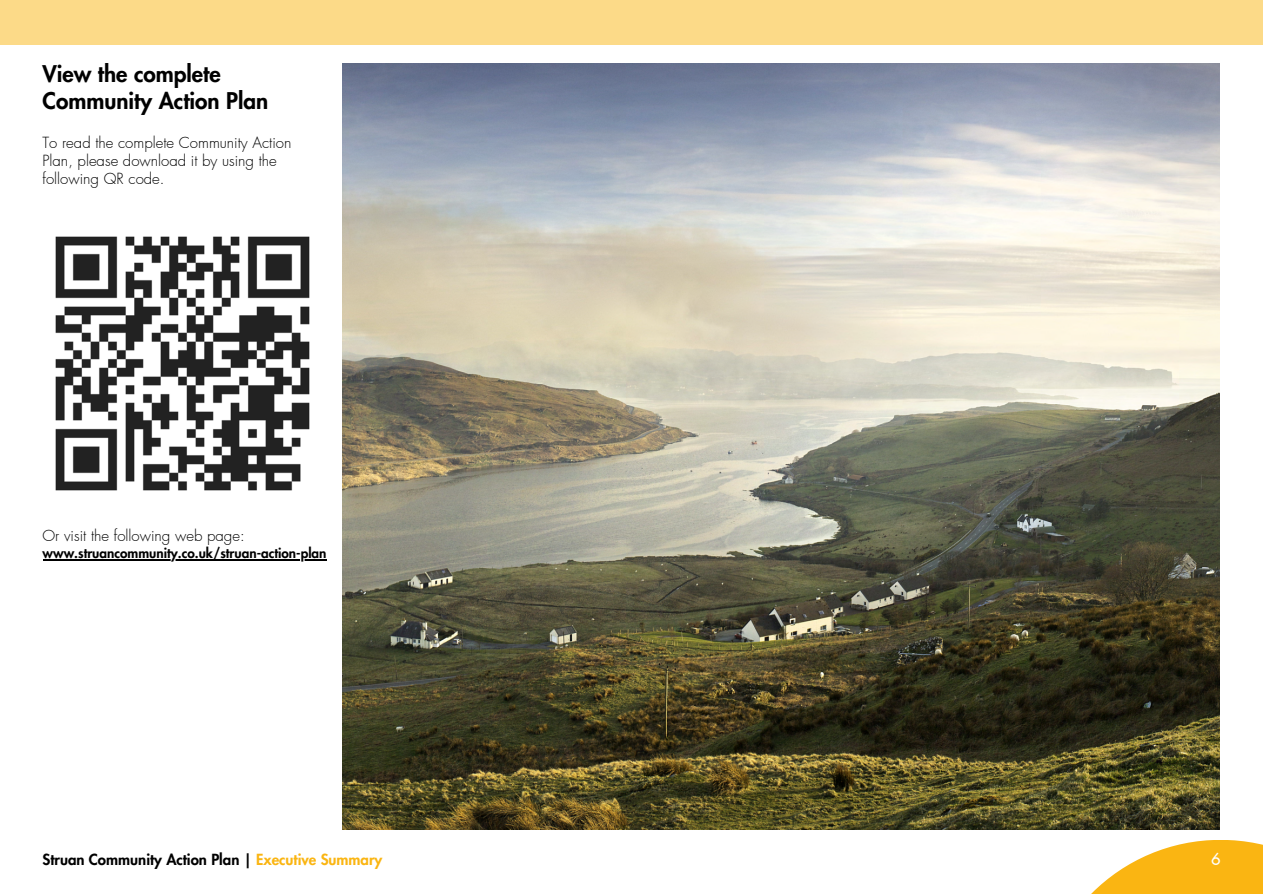
<style>
.page{position:relative;width:1263px;height:894px;background:#fff}
.page>*{position:absolute;margin:0;border:0;box-sizing:border-box;transform-origin:0 0}
.t1{font:800 22.5px/27px "Futura LT Pro";color:#000}
.t2{font:500 16.5px "Futura LT Pro";color:#fff}
.t3{font:300 15px/18px "Futura LT Pro";color:#000}
.t4{font:800 15px "Futura LT Pro";color:#000}
.t5{font:800 13.5px "Futura LT Pro";color:#000}
.s1{color:#fab512}
</style>
<div class="page">
<div style="left:0;top:0;width:1263px;height:45px;background:#fcda88"></div>
<svg style="left:1092px;top:840px;width:171px;height:53px;fill:#fab512"></svg>
<img style="left:55px;top:236px;width:255px;height:255px">
<img style="left:342px;top:64px;width:878px;height:765px">
<hr style="left:43px;top:559px;width:283px;height:1px;background:#000">
<h1 class="t1" style="left:43px;top:62px;width:227px">View the complete<br>Community Action Plan</h1>
<p class="t3" style="left:43px;top:134px;width:250px">To read the complete Community Action<br>Plan, please download it by using the following QR code.</p>
<p class="t3" style="left:43px;top:527px;width:204px">Or visit the following web page:</p>
<p class="t5" style="left:43px;top:546px;width:285px">www.struancommunity.co.uk/struan-action-plan</p>
<p class="t4" style="left:43px;top:852px;width:341px">Struan Community Action Plan | <span class="s1">Executive Summary</span></p>
<p class="t2" style="left:1211px;top:851px;width:11px">6</p>
</div>
